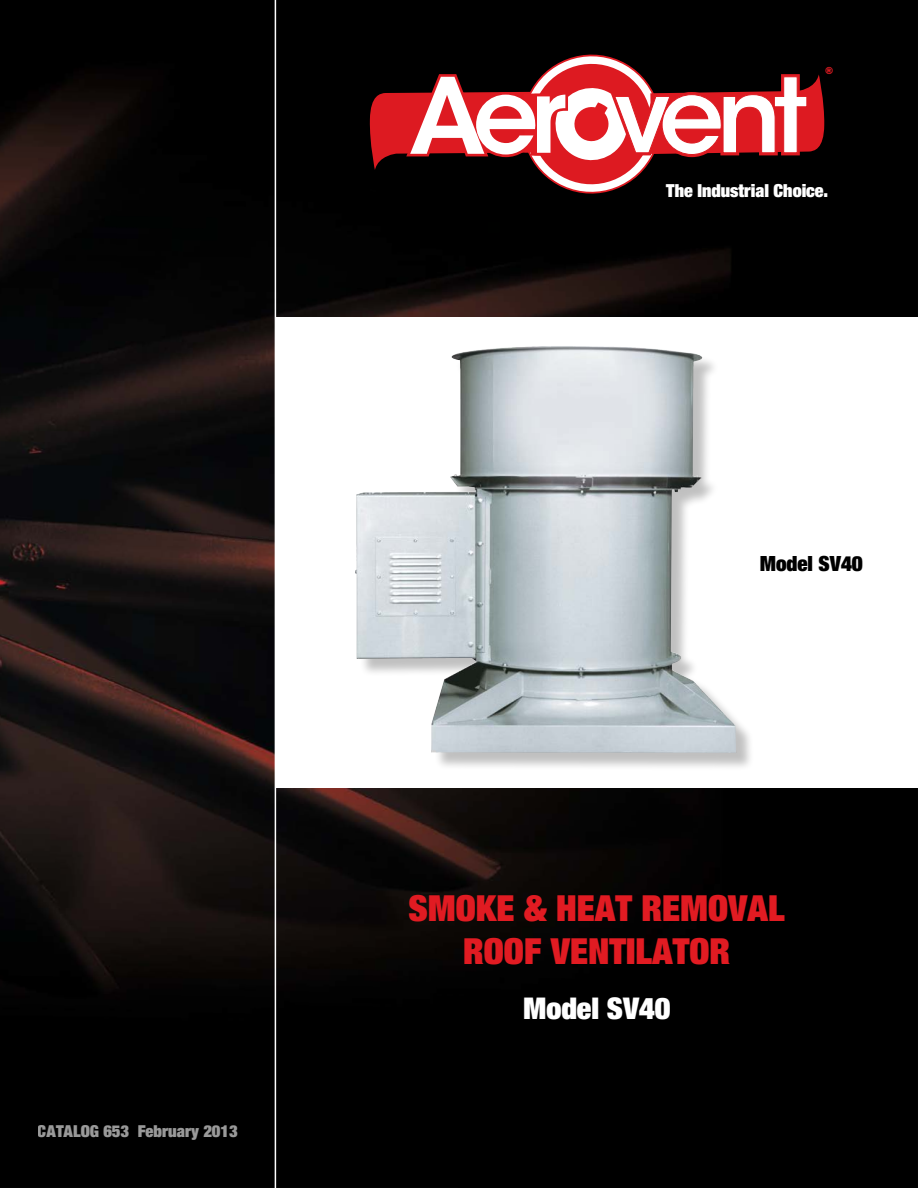
<style>
.page{position:relative;width:918px;height:1188px;background:#fff}
.page>*{position:absolute;margin:0;border:0;box-sizing:border-box;transform-origin:0 0}
.t1{font:900 expanded 36px/42.5px "Helvetica Neue";color:#e11b22;text-align:center}
.t2{font:900 expanded 30px "Helvetica Neue";color:#fff}
.t3{font:900 expanded 21px "Helvetica Neue";color:#000}
.t4{font:900 expanded 18px "Helvetica Neue";color:#fff}
.t5{font:900 expanded 16.5px "Helvetica Neue";color:#fff}
.t6{font:800 10.5px "Franklin Gothic";color:#e11b22}
</style>
<div class="page">
<img style="left:0;top:0;width:918px;height:1188px">
<svg style="left:370px;top:55px;width:455px;height:139px"></svg>
<hr style="left:275px;top:0;width:1px;height:1188px;background:#fff">
<div style="left:275px;top:318px;width:643px;height:470px;background:#fff"></div>
<div style="left:358px;top:348px;width:396px;height:424px;background:#000;opacity:.25"></div>
<img style="left:355px;top:346px;width:213px;height:314px">
<p class="t5" style="left:38px;top:1120px;width:202px">CATALOG 653 February 2013</p>
<p class="t6" style="left:825px;top:64px;width:10px">®</p>
<p class="t4" style="left:666px;top:179px;width:163px">The Industrial Choice.</p>
<p class="t3" style="left:760px;top:550px;width:105px">Model SV40</p>
<p class="t1" style="left:409px;top:886px;width:378px">SMOKE &amp; HEAT REMOVAL<br>ROOF VENTILATOR</p>
<p class="t2" style="left:523px;top:989px;width:149px">Model SV40</p>
</div>
